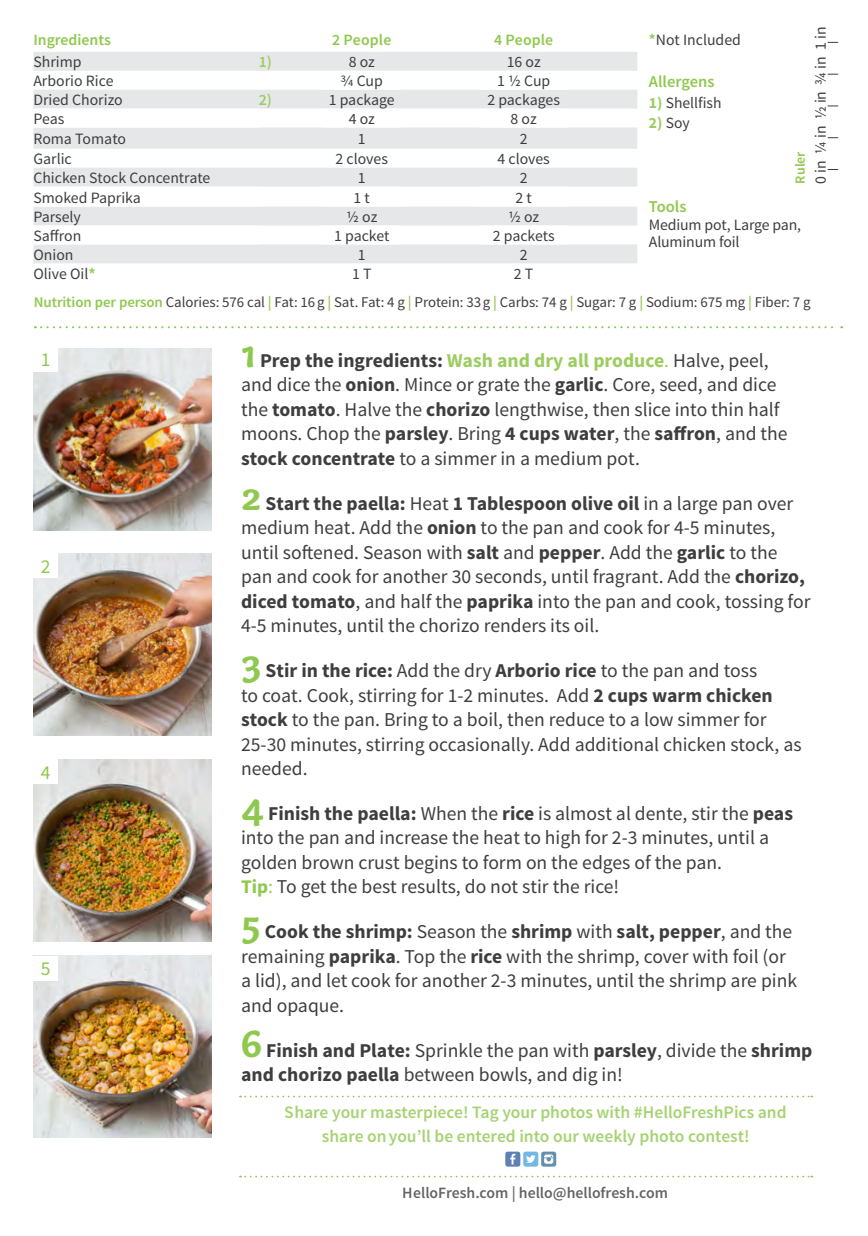
<style>
.page{position:relative;width:868px;height:1236px;background:#fff}
.page>*{position:absolute;margin:0;border:0;box-sizing:border-box;transform-origin:0 0}
.t1{font:19.6px/24.5px "Source Sans Pro";color:#3e3e3f}
.t2{font:19.6px "Source Sans Pro";color:#8fc84e}
.t3{font:600 17.5px/24.5px "Source Sans Pro";color:#8fc84f;text-align:center}
.t4{font:600 16.45px "Source Sans Pro";color:#8fc84e}
.t5{font:15.75px/17.5px "Source Sans Pro";color:#3e3e3f}
.t6{font:600 15.75px "Source Sans Pro";color:#3e3e3f}
.t7{font:600 15.75px "Source Sans Pro";color:#8fc84e}
.t8{font:600 15.75px "Source Sans Pro";color:#9bcd60}
.t9{font:15.58px "Source Sans Pro";color:#3e3e3f}
.t10{font:14.88px "Source Sans Pro";letter-spacing:-.005em;color:#3e3e3f}
.t11{font:600 14px "Source Sans Pro";color:#8fc84e}
.s1{font-weight:700;color:#9bcd5f}
.s2{font-weight:600;color:#8fc84e}
.s3{font-family:"Capucine Basic";font-weight:700;font-size:41.12px;color:#8fc84e}
.s4{font-weight:700}
.s5{font-weight:700;color:#9bcd60}
.s6{color:#9bcd60}
.s7{font-weight:700;font-size:19.25px;color:#8fc84e}
</style>
<div class="page">
<img style="left:33px;top:955px;width:179px;height:182px">
<img style="left:33px;top:759px;width:179px;height:182px">
<img style="left:33px;top:348px;width:179px;height:182px">
<img style="left:33px;top:553px;width:179px;height:182px">
<svg style="left:33px;top:52px;width:604px;height:211px;fill:#e6e7e9"></svg>
<svg style="left:33px;top:71px;width:535px;height:173px"></svg>
<div style="left:33px;top:347px;width:25px;height:24px;background:#fff"></div>
<div style="left:33px;top:553px;width:25px;height:24px;background:#fff"></div>
<div style="left:33px;top:759px;width:25px;height:24px;background:#fff"></div>
<div style="left:33px;top:955px;width:25px;height:25px;background:#fff"></div>
<svg style="left:35px;top:326px;width:806px;height:2px"></svg>
<svg style="left:505px;top:1151px;width:15px;height:15px"></svg>
<svg style="left:510px;top:1153px;width:5px;height:11px"></svg>
<svg style="left:541px;top:1151px;width:15px;height:15px"></svg>
<svg style="left:544px;top:1154px;width:9px;height:9px"></svg>
<svg style="left:523px;top:1151px;width:15px;height:15px"></svg>
<svg style="left:525px;top:1154px;width:10px;height:8px"></svg>
<svg style="left:240px;top:1095px;width:572px;height:2px"></svg>
<svg style="left:240px;top:1175px;width:572px;height:2px"></svg>
<p class="t7" style="left:33px;top:30px;width:79px">Ingredients</p>
<p class="t7" style="left:332px;top:30px;width:61px">2 People</p>
<p class="t7" style="left:494px;top:30px;width:61px">4 People</p>
<p class="t5" style="left:33px;top:53px;width:50px">Shrimp</p>
<p class="t8" style="left:258px;top:52px;width:15px">1)</p>
<p class="t5" style="left:348px;top:53px;width:28px">8 oz</p>
<p class="t5" style="left:506px;top:53px;width:35px">16 oz</p>
<p class="t5" style="left:33px;top:72px;width:82px">Arborio Rice</p>
<p class="t5" style="left:340px;top:72px;width:44px">3/4 Cup</p>
<p class="t5" style="left:497px;top:72px;width:55px">1 1/2 Cup</p>
<p class="t5" style="left:33px;top:91px;width:91px">Dried Chorizo</p>
<p class="t8" style="left:258px;top:90px;width:15px">2)</p>
<p class="t5" style="left:328px;top:91px;width:68px">1 package</p>
<p class="t5" style="left:487px;top:91px;width:74px">2 packages</p>
<p class="t5" style="left:33px;top:110px;width:32px">Peas</p>
<p class="t5" style="left:348px;top:110px;width:28px">4 oz</p>
<p class="t5" style="left:510px;top:110px;width:28px">8 oz</p>
<p class="t5" style="left:33px;top:130px;width:94px">Roma Tomato</p>
<p class="t5" style="left:358px;top:130px;width:9px">1</p>
<p class="t5" style="left:519px;top:130px;width:9px">2</p>
<p class="t5" style="left:33px;top:150px;width:40px">Garlic</p>
<p class="t5" style="left:335px;top:150px;width:54px">2 cloves</p>
<p class="t5" style="left:497px;top:150px;width:54px">4 cloves</p>
<p class="t5" style="left:33px;top:169px;width:178px">Chicken Stock Concentrate</p>
<p class="t5" style="left:358px;top:169px;width:9px">1</p>
<p class="t5" style="left:519px;top:169px;width:9px">2</p>
<p class="t5" style="left:33px;top:189px;width:109px">Smoked Paprika</p>
<p class="t5" style="left:353px;top:189px;width:18px">1 t</p>
<p class="t5" style="left:515px;top:189px;width:18px">2 t</p>
<p class="t5" style="left:33px;top:208px;width:49px">Parsely</p>
<p class="t5" style="left:346px;top:208px;width:33px">1/2 oz</p>
<p class="t5" style="left:508px;top:208px;width:33px">1/2 oz</p>
<p class="t5" style="left:33px;top:227px;width:49px">Saffron</p>
<p class="t5" style="left:334px;top:227px;width:57px">1 packet</p>
<p class="t5" style="left:492px;top:227px;width:63px">2 packets</p>
<p class="t5" style="left:33px;top:246px;width:42px">Onion</p>
<p class="t5" style="left:358px;top:246px;width:9px">1</p>
<p class="t5" style="left:519px;top:246px;width:9px">2</p>
<p class="t5" style="left:33px;top:265px;width:64px">Olive Oil<span class="s1">*</span></p>
<p class="t5" style="left:352px;top:265px;width:21px">1 T</p>
<p class="t5" style="left:514px;top:265px;width:21px">2 T</p>
<p class="t5" style="left:648px;top:31px;width:93px"><span class="s2">*</span>Not Included</p>
<p class="t4" style="left:648px;top:71px;width:67px">Allergens</p>
<p class="t9" style="left:648px;top:93px;width:74px"><span class="s1">1)</span> Shellfish</p>
<p class="t9" style="left:648px;top:113px;width:42px"><span class="s1">2)</span> Soy</p>
<p class="t11" style="left:791px;top:184px;width:34px;rotate:-90deg">Ruler</p>
<p class="t4" style="left:648px;top:196px;width:39px">Tools</p>
<p class="t5" style="left:648px;top:216px;width:154px">Medium pot, Large pan,<br>Aluminum foil</p>
<p class="t5" style="left:811px;top:184px;width:159px;rotate:-90deg">0 in ¼ in ½ in ¾ in 1 in</p>
<p class="t10" style="left:34px;top:292px;width:777px"><span class="s2">Nutrition per person</span> Calories: 576 cal <span class="s2">|</span> Fat: 16g <span class="s2">|</span> Sat. Fat: 4 g <span class="s2">|</span> Protein: 33g <span class="s2">|</span> Carbs: 74 g <span class="s2">|</span> Sugar: 7 g <span class="s2">|</span> Sodium: 675 mg <span class="s2">|</span> Fiber: 7 g</p>
<p class="t2" style="left:41px;top:348px;width:11px">1</p>
<p class="t2" style="left:41px;top:554px;width:11px">2</p>
<p class="t2" style="left:41px;top:760px;width:11px">4</p>
<p class="t2" style="left:41px;top:956px;width:11px">5</p>
<p class="t1" style="left:241px;top:348px;width:548px"><span class="s3">1</span> <span class="s4">Prep the ingredients:</span> <span class="s5">Wash and dry all produce</span><span class="s6">.</span> Halve, peel, and dice the <span class="s4">onion</span>. Mince or grate the <span class="s4">garlic</span>. Core, seed, and dice the <span class="s4">tomato</span>. Halve the <span class="s4">chorizo</span> lengthwise, then slice into thin half moons. Chop the <span class="s4">parsley</span>. Bring <span class="s4">4 cups water</span>, the <span class="s4">saffron</span>, and the <span class="s4">stock concentrate</span> to a simmer in a medium pot.</p>
<p class="t1" style="left:241px;top:491px;width:570px"><span class="s3">2</span> <span class="s4">Start the paella:</span> Heat <span class="s4">1 Tablespoon olive oil</span> in a large pan over medium heat. Add the <span class="s4">onion</span> to the pan and cook for 4-5 minutes, until softened. Season with <span class="s4">salt</span> and <span class="s4">pepper</span>. Add the <span class="s4">garlic</span> to the pan and cook for another 30 seconds, until fragrant. Add the <span class="s4">chorizo, diced tomato</span>, and half the <span class="s4">paprika</span> into the pan and cook, tossing for 4-5 minutes, until the chorizo renders its oil.</p>
<p class="t1" style="left:241px;top:658px;width:562px"><span class="s3">3</span> <span class="s4">Stir in the rice:</span> Add the dry <span class="s4">Arborio rice</span> to the pan and toss<br>to coat. Cook, stirring for 1-2 minutes. Add <span class="s4">2 cups warm chicken stock</span> to the pan. Bring to a boil, then reduce to a low simmer for 25-30 minutes, stirring occasionally. Add additional chicken stock, as needed.</p>
<p class="t1" style="left:241px;top:801px;width:553px"><span class="s3">4</span> <span class="s4">Finish the paella:</span> When the <span class="s4">rice</span> is almost al dente, stir the <span class="s4">peas </span>into the pan and increase the heat to high for 2-3 minutes, until a golden brown crust begins to form on the edges of the pan.<br><span class="s7">Tip</span><span class="s6">:</span> To get the best results, do not stir the rice!</p>
<p class="t1" style="left:241px;top:919px;width:557px"><span class="s3">5</span> <span class="s4">Cook the shrimp:</span> Season the <span class="s4">shrimp</span> with <span class="s4">salt, pepper</span>, and the remaining <span class="s4">paprika</span>. Top the <span class="s4">rice</span> with the shrimp, cover with foil (or a lid), and let cook for another 2-3 minutes, until the shrimp are pink and opaque.</p>
<p class="t1" style="left:241px;top:1038px;width:572px"><span class="s3">6</span> <span class="s4">Finish and Plate:</span> Sprinkle the pan with <span class="s4">parsley</span>, divide the <span class="s4">shrimp and chorizo paella</span> between bowls, and dig in!</p>
<p class="t3" style="left:285px;top:1099px;width:503px">Share your masterpiece! Tag your photos with #HelloFreshPics and share onyou’ll be entered into our weekly photo contest!</p>
<p class="t6" style="left:402px;top:1182px;width:267px">HelloFresh.com | hello@hellofresh.com</p>
</div>
